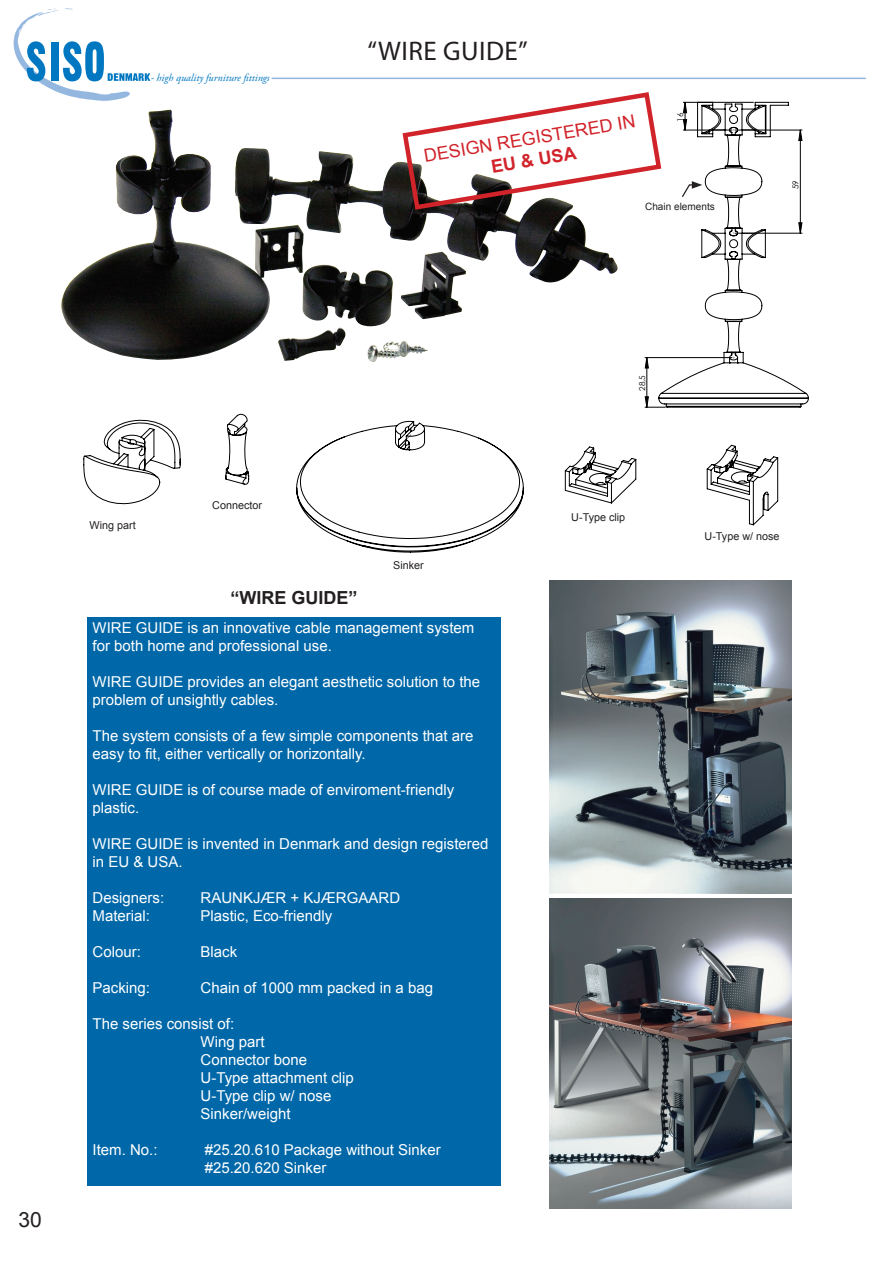
<style>
.page{position:relative;width:893px;height:1263px;background:#fff}
.page>*{position:absolute;margin:0;border:0;box-sizing:border-box;transform-origin:0 0}
.t1{font:27px "Myriad Pro";letter-spacing:.02em;color:#231f20}
.t2{font:21px "Arial";color:#231f20}
.t3{font:18px "Arial";color:#d1232a}
.t4{font:700 18px "Arial";color:#231f20}
.t5{font:700 18px "Arial";color:#d1232a}
.t6{font:15px/18px "Arial";color:#fff}
.t7{font:10.8px "Arial";color:#231f20}
.t8{font:italic 10.5px "Adobe Garamond Pro";color:#0077c0}
.t9{font:10.05px "Arial";color:#231f20}
.t10{font:8.1px "Century Gothic";color:#000}
</style>
<div class="page">
<hr style="left:272px;top:78px;width:594px;height:1px;background:#94b7e0">
<svg style="left:14px;top:8px;width:136px;height:93px"></svg>
<div style="left:87px;top:617px;width:414px;height:568px;background:#0068a9"></div>
<img style="left:61px;top:110px;width:339px;height:250px">
<img style="left:550px;top:580px;width:242px;height:313px">
<img style="left:550px;top:899px;width:241px;height:310px">
<svg style="left:400px;top:92px;width:402px;height:316px"></svg>
<svg style="left:83px;top:414px;width:696px;height:139px"></svg>
<p class="t8" style="left:151px;top:71px;width:121px">- high quality furniture fittings</p>
<h1 class="t1" style="left:368px;top:34px;width:162px">“WIRE GUIDE”</h1>
<p class="t3" style="left:422px;top:145px;width:216px;rotate:-10deg">DESIGN REGISTERED IN</p>
<p class="t5" style="left:489px;top:155px;width:88px;rotate:-10deg">EU &amp; USA</p>
<p class="t10" style="left:675px;top:122px;width:10px;rotate:-90deg">16</p>
<p class="t9" style="left:645px;top:200px;width:71px">Chain elements</p>
<p class="t10" style="left:790px;top:189px;width:10px;rotate:-90deg">59</p>
<h2 class="t2" style="left:18px;top:1205px;width:25px">30</h2>
<p class="t7" style="left:89px;top:518px;width:48px">Wing part</p>
<p class="t7" style="left:212px;top:498px;width:51px">Connector</p>
<p class="t4" style="left:230px;top:586px;width:129px">“WIRE GUIDE”</p>
<p class="t7" style="left:393px;top:558px;width:32px">Sinker</p>
<p class="t6" style="left:93px;top:619px;width:383px">WIRE GUIDE is an innovative cable management system for both home and professional use.</p>
<p class="t6" style="left:93px;top:673px;width:389px">WIRE GUIDE provides an elegant aesthetic solution to the problem of unsightly cables.</p>
<p class="t6" style="left:93px;top:727px;width:382px">The system consists of a few simple components that are easy to fit, either vertically or horizontally.</p>
<p class="t6" style="left:93px;top:781px;width:363px">WIRE GUIDE is of course made of enviroment-friendly plastic.</p>
<p class="t6" style="left:93px;top:835px;width:397px">WIRE GUIDE is invented in Denmark and design registered in EU &amp; USA.</p>
<p class="t6" style="left:93px;top:889px;width:73px">Designers:</p>
<p class="t6" style="left:201px;top:889px;width:201px">RAUNKJÆR + KJÆRGAARD</p>
<p class="t6" style="left:93px;top:907px;width:59px">Material:</p>
<p class="t6" style="left:201px;top:907px;width:133px">Plastic, Eco-friendly</p>
<p class="t6" style="left:93px;top:943px;width:50px">Colour:</p>
<p class="t6" style="left:201px;top:943px;width:38px">Black</p>
<p class="t6" style="left:93px;top:979px;width:59px">Packing:</p>
<p class="t6" style="left:201px;top:979px;width:234px">Chain of 1000 mm packed in a bag</p>
<p class="t6" style="left:201px;top:1015px;width:155px;text-indent:-108px">The series consist of:<br>Wing part<br>Connector bone<br>U-Type attachment clip<br>U-Type clip w/ nose<br>Sinker/weight</p>
<p class="t6" style="left:93px;top:1141px;width:67px">Item. No.:</p>
<p class="t6" style="left:205px;top:1141px;width:237px">#25.20.610 Package without Sinker #25.20.620 Sinker</p>
<p class="t10" style="left:636px;top:391px;width:17px;rotate:-90deg">28,5</p>
<p class="t7" style="left:571px;top:510px;width:56px">U-Type clip</p>
<p class="t7" style="left:704px;top:529px;width:77px">U-Type w/ nose</p>
</div>
